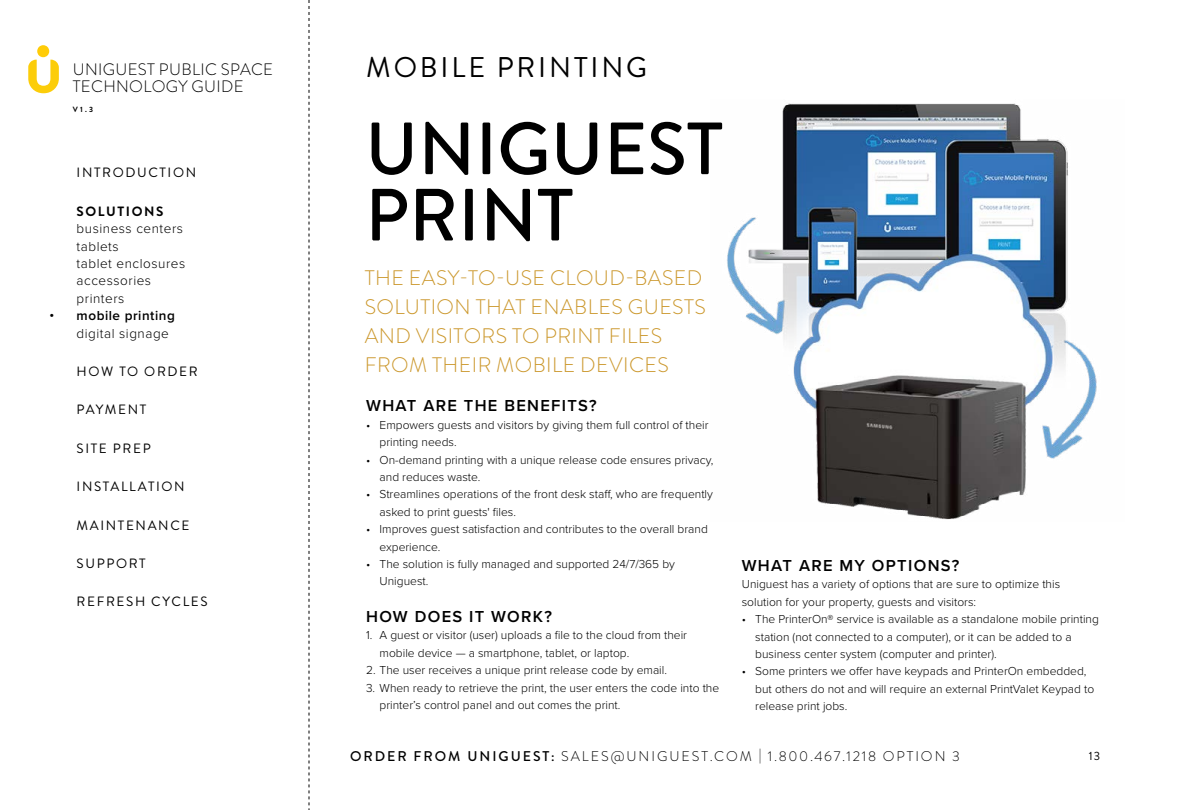
<style>
.page{position:relative;width:1188px;height:810px;background:#fff}
.page>*{position:absolute;margin:0;border:0;box-sizing:border-box;transform-origin:0 0}
.t1{font:500 73.8px/66.3px "Brandon Grotesque";color:#000}
.t2{font:28.5px "Brandon Grotesque";letter-spacing:.1em;color:#000}
.t3{font:300 21px/29px "Brandon Grotesque";letter-spacing:.02em;color:#cb972b}
.t4{font:600 16.5px "Proxima Nova";letter-spacing:.08em;color:#000}
.t5{font:300 16.5px/16.6px "Brandon Grotesque";letter-spacing:.02em;color:#000}
.t6{font:300 14.1px "Brandon Grotesque";letter-spacing:.14em;color:#000}
.t7{font:13.5px "Brandon Grotesque";letter-spacing:.12em;color:#000}
.t8{font:300 13.5px/17.4px "Proxima Nova";letter-spacing:.04em;color:#000}
.t9{font:600 13.5px "Proxima Nova";letter-spacing:.04em;color:#000}
.t10{font:700 13.5px "Brandon Grotesque";letter-spacing:.12em;color:#000}
.t11{font:300 12px/17.4px "Proxima Nova";color:#000}
.t12{font:12px "Brandon Grotesque";color:#000}
.t13{font:700 7.65px "Brandon Grotesque";color:#000}
.s1{font-weight:500}
</style>
<div class="page">
<svg style="left:309px;top:0;width:1px;height:810px"></svg>
<svg style="left:28px;top:45px;width:31px;height:48px"></svg>
<img style="left:727px;top:103px;width:370px;height:417px">
<h3 class="t5" style="left:73px;top:61px;width:202px">UNIGUEST PUBLIC SPACE<br>TECHNOLOGY GUIDE</h3>
<p class="t13" style="left:73px;top:104px;width:22px">V1.3</p>
<p class="t7" style="left:77px;top:164px;width:121px">INTRODUCTION</p>
<p class="t10" style="left:77px;top:202px;width:89px">SOLUTIONS</p>
<p class="t8" style="left:77px;top:219px;width:110px">business centers tablets<br>tablet enclosures accessories printers</p>
<p class="t9" style="left:50px;top:306px;width:127px">• mobile printing</p>
<p class="t8" style="left:77px;top:324px;width:94px">digital signage</p>
<p class="t7" style="left:77px;top:362px;width:123px">HOW TO ORDER</p>
<p class="t7" style="left:77px;top:401px;width:71px">PAYMENT</p>
<p class="t7" style="left:77px;top:439px;width:76px">SITE PREP</p>
<p class="t7" style="left:77px;top:477px;width:110px">INSTALLATION</p>
<p class="t7" style="left:77px;top:516px;width:114px">MAINTENANCE</p>
<p class="t7" style="left:77px;top:554px;width:71px">SUPPORT</p>
<p class="t7" style="left:77px;top:592px;width:133px">REFRESH CYCLES</p>
<h2 class="t2" style="left:366px;top:47px;width:282px">MOBILE PRINTING</h2>
<h1 class="t1" style="left:365px;top:117px;width:359px">UNIGUEST<br>PRINT</h1>
<h3 class="t3" style="left:365px;top:263px;width:343px">THE EASY-TO-USE CLOUD-BASED<br>SOLUTION THAT ENABLES GUESTS<br>AND VISITORS TO PRINT FILES<br>FROM THEIR MOBILE DEVICES</h3>
<h3 class="t4" style="left:366px;top:394px;width:232px">WHAT ARE THE BENEFITS?</h3>
<p class="t11" style="left:380px;top:415px;width:330px;text-indent:-14px">• Empowers guests and visitors by giving them full control of their printing needs.</p>
<p class="t11" style="left:380px;top:450px;width:335px;text-indent:-14px">• On-demand printing with a unique release code ensures privacy, and reduces waste.</p>
<p class="t11" style="left:380px;top:485px;width:335px;text-indent:-14px">• Streamlines operations of the front desk staff, who are frequently asked to print guests' files.</p>
<p class="t11" style="left:380px;top:520px;width:330px;text-indent:-14px">• Improves guest satisfaction and contributes to the overall brand experience.</p>
<p class="t11" style="left:380px;top:555px;width:297px;text-indent:-14px">• The solution is fully managed and supported 24/7/365 by<br>Uniguest.</p>
<h3 class="t4" style="left:366px;top:604px;width:187px">HOW DOES IT WORK?</h3>
<p class="t11" style="left:380px;top:626px;width:309px;text-indent:-14px">1. A guest or visitor (user) uploads a file to the cloud from their mobile device — a smartphone, tablet, or laptop.</p>
<p class="t11" style="left:366px;top:661px;width:302px">2. The user receives a unique print release code by email.</p>
<p class="t11" style="left:380px;top:678px;width:341px;text-indent:-14px">3. When ready to retrieve the print, the user enters the code into the printer’s control panel and out comes the print.</p>
<h3 class="t4" style="left:742px;top:553px;width:219px">WHAT ARE MY OPTIONS?</h3>
<p class="t11" style="left:742px;top:575px;width:320px">Uniguest has a variety of options that are sure to optimize this solution for your property, guests and visitors:</p>
<p class="t11" style="left:755px;top:610px;width:345px;text-indent:-14px">• The PrinterOn® service is available as a standalone mobile printing station (not connected to a computer), or it can be added to a business center system (computer and printer).</p>
<p class="t11" style="left:755px;top:662px;width:341px;text-indent:-14px">• Some printers we offer have keypads and PrinterOn embedded, but others do not and will require an external PrintValet Keypad to release print jobs.</p>
<p class="t6" style="left:350px;top:747px;width:611px"><span class="s1">ORDER FROM UNIGUEST:</span> SALES@UNIGUEST.COM | 1.800.467.1218 OPTION 3</p>
<p class="t12" style="left:1089px;top:748px;width:13px">13</p>
</div>
